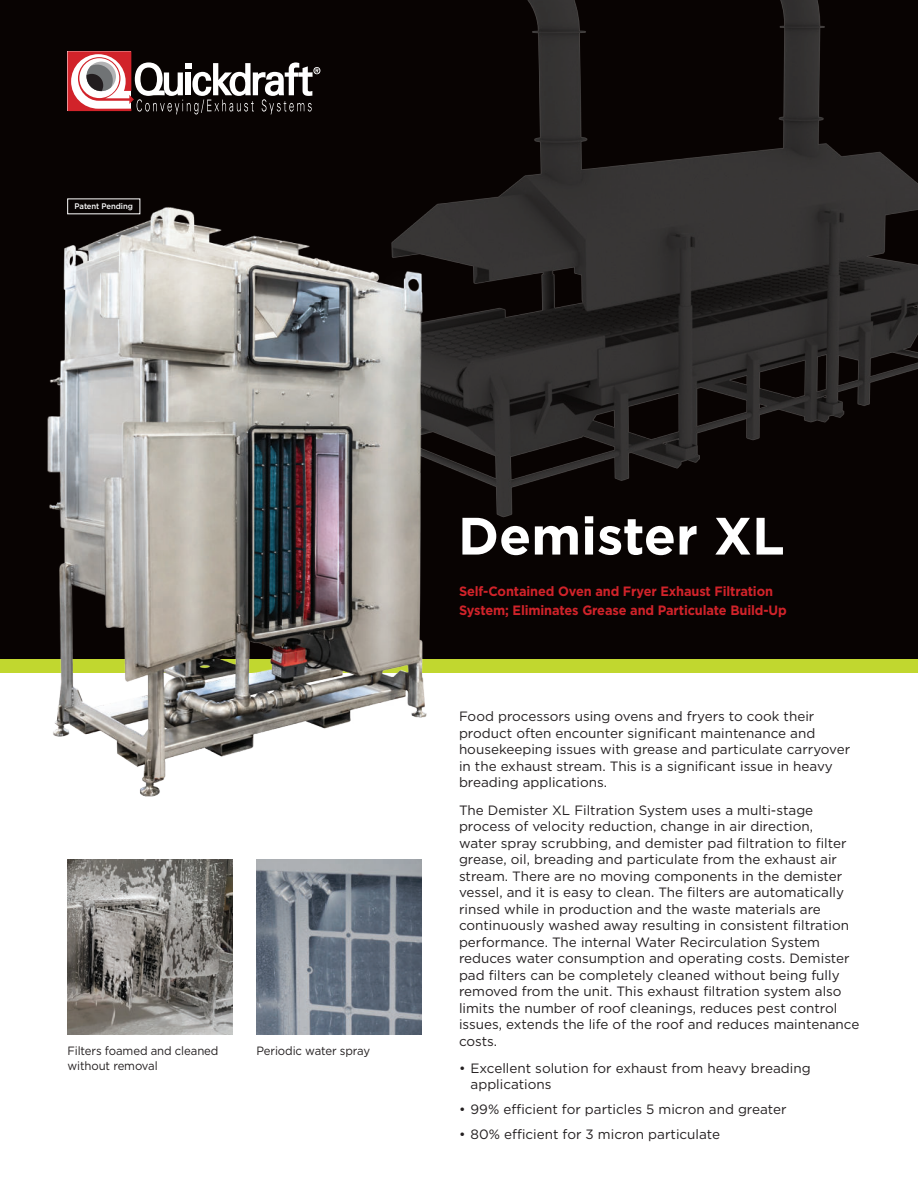
<style>
.page{position:relative;width:918px;height:1188px;background:#fff}
.page>*{position:absolute;margin:0;border:0;box-sizing:border-box;transform-origin:0 0}
.t1{font:700 52.5px "Gotham";color:#fff}
.t2{font:13.5px/16.5px "Gotham";color:#231f20}
.t3{font:700 13.5px/19.5px "Gotham";letter-spacing:-.01em;color:#d1232a;scale:.95 1}
.t4{font:12px/15px "Gotham";letter-spacing:-.01em;color:#231f20;scale:.95 1}
.t5{font:500 8.1px "Gotham";letter-spacing:-.01em;color:#fff;scale:.95 1}
</style>
<div class="page">
<div style="left:0;top:0;width:918px;height:672px;background:#080302"></div>
<img style="left:176px;top:0;width:742px;height:518px">
<div style="left:0;top:659px;width:918px;height:14px;background:#c1d72f"></div>
<svg style="left:68px;top:51px;width:252px;height:63px"></svg>
<img style="left:47px;top:183px;width:399px;height:614px">
<img style="left:68px;top:860px;width:164px;height:175px">
<img style="left:256px;top:860px;width:165px;height:175px">
<p class="t5" style="left:75px;top:203px;width:63px">Patent Pending</p>
<p class="t4" style="left:68px;top:1043px;width:160px">Filters foamed and cleaned without removal</p>
<p class="t4" style="left:257px;top:1043px;width:121px">Periodic water spray</p>
<h1 class="t1" style="left:458px;top:516px;width:328px">Demister XL</h1>
<p class="t3" style="left:459px;top:582px;width:347px">Self-Contained Oven and Fryer Exhaust Filtration<br>System; Eliminates Grease and Particulate Build-Up</p>
<p class="t2" style="left:459px;top:709px;width:393px">Food processors using ovens and fryers to cook their product often encounter significant maintenance and housekeeping issues with grease and particulate carryover in the exhaust stream. This is a significant issue in heavy breading applications.</p>
<p class="t2" style="left:459px;top:802px;width:402px">The Demister XL Filtration System uses a multi-stage process of velocity reduction, change in air direction,<br>water spray scrubbing, and demister pad filtration to filter grease, oil, breading and particulate from the exhaust air stream. There are no moving components in the demister vessel, and it is easy to clean. The filters are automatically rinsed while in production and the waste materials are continuously washed away resulting in consistent filtration performance. The internal Water Recirculation System reduces water consumption and operating costs. Demister pad filters can be completely cleaned without being fully removed from the unit. This exhaust filtration system also limits the number of roof cleanings, reduces pest control issues, extends the life of the roof and reduces maintenance costs.</p>
<p class="t2" style="left:471px;top:1061px;width:342px;text-indent:-12px">• Excellent solution for exhaust from heavy breading applications</p>
<p class="t2" style="left:459px;top:1102px;width:329px">• 99% efficient for particles 5 micron and greater</p>
<p class="t2" style="left:459px;top:1126px;width:263px">• 80% efficient for 3 micron particulate</p>
</div>
